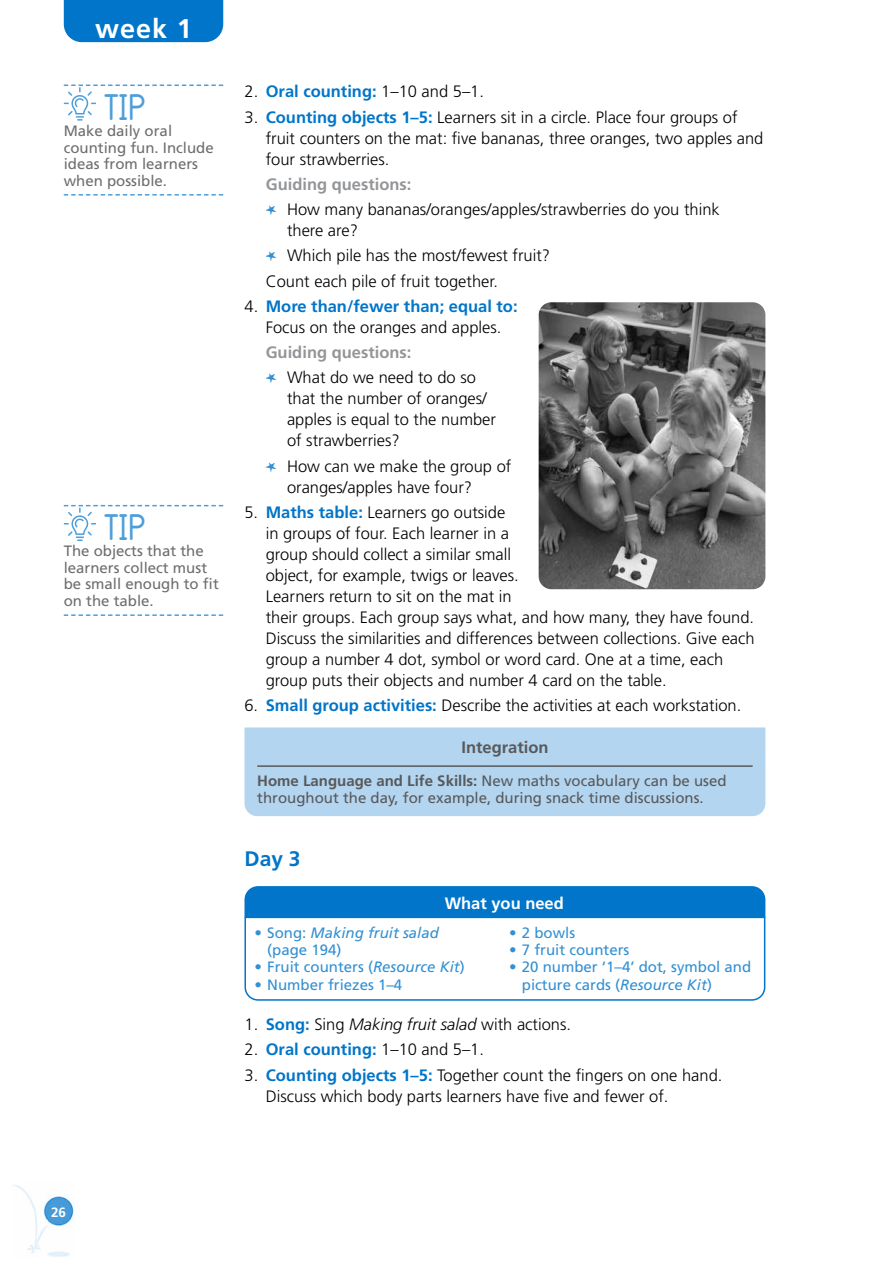
<style>
.page{position:relative;width:893px;height:1263px;background:#fff}
.page>*{position:absolute;margin:0;border:0;box-sizing:border-box;transform-origin:0 0}
.t1{font:43.5px "Teachers Pet";color:#4d9ed9}
.t2{font:700 27px "Frutiger LT Std";color:#fff}
.t3{font:700 21px "Frutiger LT Std";color:#0075c9}
.t4{font:300 16.5px/21px "Frutiger LT Std";color:#000}
.t5{font:700 16.5px "Frutiger LT Std";color:#58595b}
.t6{font:700 16.5px "Frutiger LT Std";color:#fff}
.t7{font:15px/16.5px "Frutiger LT Std";color:#6d6e71}
.t8{font:15px/17.2px "Frutiger LT Std";color:#3390d3}
.t9{font:15px/16.5px "Frutiger LT Std";color:#58595b}
.t10{font:italic 15px/17.2px "Frutiger LT Std";color:#3390d3}
.t11{font:700 13.5px "Frutiger LT Std";color:#fff}
.s1{font-weight:700;color:#0075c9}
.s2{font-weight:700;color:#939598}
.s3{font-family:"MTF Doodle";font-weight:400;color:#3390d3}
.s4{font-weight:700}
.s5{font-style:normal}
.s6{font-style:italic}
</style>
<div class="page">
<div style="left:64px;top:0;width:159px;height:42px;background:#0075c9"></div>
<img style="left:13px;top:1185px;width:61px;height:72px">
<div style="left:244px;top:727px;width:521px;height:89px;background:#b3d5ef"></div>
<hr style="left:257px;top:765px;width:496px;height:2px;background:#58595b">
<div style="left:245px;top:887px;width:520px;height:41px;background:#0075c9;border-radius:13px"></div>
<div style="left:244px;top:886px;width:521px;height:43px;border:2px solid #0075c9;border-radius:13px"></div>
<svg style="left:244px;top:916px;width:522px;height:85px"></svg>
<svg style="left:64px;top:194px;width:159px;height:2px"></svg>
<svg style="left:64px;top:85px;width:159px;height:36px"></svg>
<img style="left:539px;top:302px;width:226px;height:287px">
<svg style="left:64px;top:614px;width:159px;height:2px"></svg>
<svg style="left:64px;top:505px;width:159px;height:36px"></svg>
<h2 class="t2" style="left:95px;top:12px;width:98px">week 1</h2>
<h1 class="t1" style="left:105px;top:87px;width:41px">TIP</h1>
<p class="t7" style="left:64px;top:123px;width:151px">Make daily oral counting fun. Include ideas from learners when possible.</p>
<h1 class="t1" style="left:105px;top:507px;width:41px">TIP</h1>
<p class="t7" style="left:64px;top:543px;width:157px">The objects that the learners collect must be small enough to fit on the table.</p>
<p class="t4" style="left:244px;top:81px;width:241px">2. <span class="s1">Oral counting:</span> 1–10 and 5–1.</p>
<p class="t4" style="left:266px;top:107px;width:499px;text-indent:-21px">3. <span class="s1">Counting objects 1–5:</span> Learners sit in a circle. Place four groups of fruit counters on the mat: five bananas, three oranges, two apples and four strawberries.</p>
<p class="t4" style="left:266px;top:172px;width:456px;line-height:25.2px"><span class="s2">Guiding questions:<br></span><span class="s3">L</span> How many bananas/oranges/apples/strawberries do you think</p>
<p class="t4" style="left:266px;top:218px;width:286px;line-height:25.2px;text-indent:21px">there are?<br><span class="s3">L</span> Which pile has the most/fewest fruit?<br>Count each pile of fruit together.</p>
<p class="t4" style="left:244px;top:296px;width:275px;text-align:center">4. <span class="s1">More than/fewer than; equal to:<br></span>Focus on the oranges and apples.</p>
<p class="t4" style="left:266px;top:340px;width:212px;line-height:25.2px"><span class="s2">Guiding questions:<br></span><span class="s3">L</span> What do we need to do so</p>
<p class="t4" style="left:287px;top:388px;width:211px">that the number of oranges/ apples is equal to the number of strawberries?</p>
<p class="t4" style="left:287px;top:456px;width:226px;text-indent:-21px"><span class="s3">L</span> How can we make the group of oranges/apples have four?</p>
<p class="t4" style="left:266px;top:502px;width:490px;text-indent:-21px">5. <span class="s1">Maths table:</span> Learners go outside<br>in groups of four. Each learner in a<br>group should collect a similar small<br>object, for example, twigs or leaves.<br>Learners return to sit on the mat in<br>their groups. Each group says what, and how many, they have found.<br>Discuss the similarities and differences between collections. Give each group a number 4 dot, symbol or word card. One at a time, each group puts their objects and number 4 card on the table.</p>
<p class="t4" style="left:244px;top:695px;width:498px">6. <span class="s1">Small group activities:</span> Describe the activities at each workstation.</p>
<p class="t5" style="left:461px;top:737px;width:89px">Integration</p>
<p class="t9" style="left:257px;top:773px;width:471px"><span class="s4">Home Language and Life Skills:</span> New maths vocabulary can be used throughout the day, for example, during snack time discussions.</p>
<p class="t3" style="left:244px;top:846px;width:58px">Day 3</p>
<p class="t6" style="left:445px;top:893px;width:121px">What you need</p>
<p class="t10" style="left:267px;top:924px;width:173px;text-indent:-13px"><span class="s5">• Song:</span> Making fruit salad <span class="s5">(page 194)</span></p>
<p class="t8" style="left:254px;top:959px;width:212px">• Fruit counters (<span class="s6">Resource Kit</span>)</p>
<p class="t8" style="left:254px;top:976px;width:149px">• Number friezes 1–4</p>
<p class="t8" style="left:509px;top:924px;width:68px">• 2 bowls</p>
<p class="t8" style="left:509px;top:941px;width:122px">• 7 fruit counters</p>
<p class="t8" style="left:522px;top:959px;width:231px;text-indent:-13px">• 20 number ‘1–4’ dot, symbol and picture cards (<span class="s6">Resource Kit</span>)</p>
<p class="t4" style="left:244px;top:1014px;width:328px">1. <span class="s1">Song:</span> Sing <span class="s6">Making fruit salad</span> with actions.</p>
<p class="t4" style="left:244px;top:1039px;width:241px">2. <span class="s1">Oral counting:</span> 1–10 and 5–1.</p>
<p class="t4" style="left:266px;top:1065px;width:458px;text-indent:-21px">3. <span class="s1">Counting objects 1–5:</span> Together count the fingers on one hand.<br>Discuss which body parts learners have five and fewer of.</p>
<p class="t11" style="left:51px;top:1204px;width:17px">26</p>
</div>
